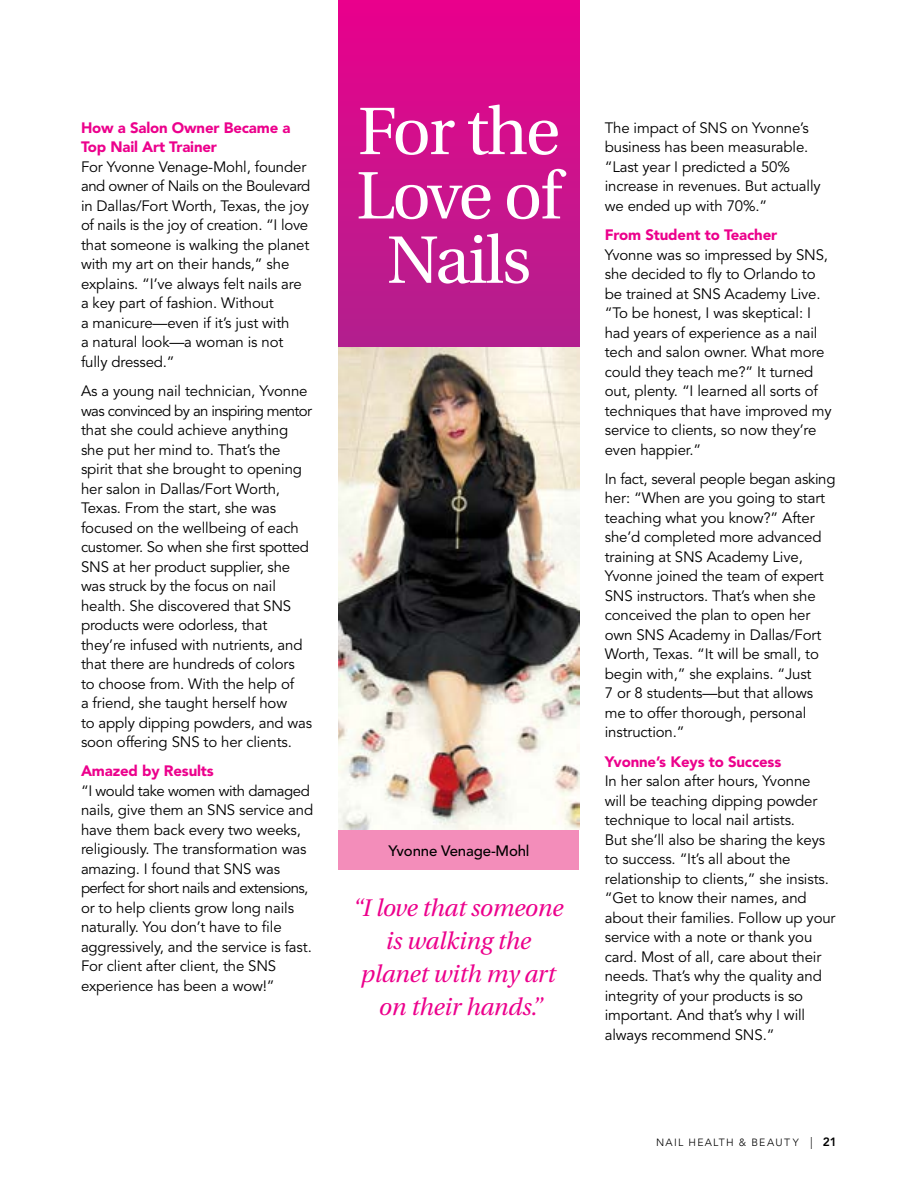
<style>
.page{position:relative;width:918px;height:1188px;background:#fff}
.page>*{position:absolute;margin:0;border:0;box-sizing:border-box;transform-origin:0 0}
.t1{font:66.9px/64.3px "Utopia";letter-spacing:-.03em;color:#fff;text-align:center}
.t2{font:italic 24px/33px "Utopia";letter-spacing:-.01em;color:#ec008c;text-align:center}
.t3{font:15px/19.5px "Avenir";letter-spacing:-.01em;color:#000}
.t4{font:900 15px/19.5px "Avenir";letter-spacing:-.01em;color:#ec008c}
.t5{font:500 15px "Avenir";letter-spacing:-.01em;color:#000}
.t6{font:300 10.5px "Avenir";letter-spacing:.12em;color:#000}
.s1{font-size:12px}
.s2{font-weight:800;font-size:12px}
</style>
<div class="page">
<img style="left:339px;top:347px;width:240px;height:483px">
<div style="left:339px;top:0;width:240px;height:347px;background:linear-gradient(to bottom,#e9018c,#b2218d)"></div>
<div style="left:339px;top:830px;width:240px;height:39px;background:#f38dba"></div>
<p class="t4" style="left:81px;top:118px;width:211px">How a Salon Owner Became a<br>Top Nail Art Trainer</p>
<p class="t3" style="left:81px;top:157px;width:231px">For Yvonne Venage-Mohl, founder and owner of Nails on the Boulevard in Dallas/Fort Worth, Texas, the joy of nails is the joy of creation. “I love that someone is walking the planet with my art on their hands,” she explains. “I’ve always felt nails are a key part of fashion. Without<br>a manicure—even if it’s just with<br>a natural look—a woman is not fully dressed.”</p>
<p class="t3" style="left:81px;top:382px;width:233px">As a young nail technician, Yvonne was convinced by an inspiring mentor that she could achieve anything she put her mind to. That’s the spirit that she brought to opening her salon in Dallas/Fort Worth,<br>Texas. From the start, she was focused on the wellbeing of each customer. So when she first spotted<br>SNS at her product supplier, she was struck by the focus on nail health. She discovered that SNS products were odorless, that they’re infused with nutrients, and that there are hundreds of colors<br>to choose from. With the help of<br>a friend, she taught herself how<br>to apply dipping powders, and was soon offering SNS to her clients.</p>
<p class="t4" style="left:81px;top:761px;width:134px">Amazed by Results</p>
<p class="t3" style="left:81px;top:781px;width:234px">“I would take women with damaged nails, give them an SNS service and have them back every two weeks, religiously. The transformation was amazing. I found that SNS was perfect for short nails and extensions, or to help clients grow long nails naturally. You don’t have to file aggressively, and the service is fast.<br>For client after client, the SNS experience has been a wow!”</p>
<h1 class="t1" style="left:356px;top:100px;width:207px">For the<br>Love of<br>Nails</h1>
<p class="t5" style="left:388px;top:842px;width:143px">Yvonne Venage-Mohl</p>
<h2 class="t2" style="left:352px;top:891px;width:211px">“I love that someone is walking the planet with my art on their hands.”</h2>
<p class="t3" style="left:605px;top:118px;width:217px">The impact of SNS on Yvonne’s business has been measurable. “Last year I predicted a 50% increase in revenues. But actually we ended up with 70%.”</p>
<p class="t4" style="left:605px;top:225px;width:174px">From Student to Teacher</p>
<p class="t3" style="left:605px;top:245px;width:228px">Yvonne was so impressed by SNS, she decided to fly to Orlando to be trained at SNS Academy Live. “To be honest, I was skeptical: I had years of experience as a nail tech and salon owner. What more could they teach me?” It turned out, plenty. “I learned all sorts of techniques that have improved my service to clients, so now they’re even happier.”</p>
<p class="t3" style="left:605px;top:469px;width:232px">In fact, several people began asking her: “When are you going to start teaching what you know?” After she’d completed more advanced training at SNS Academy Live,<br>Yvonne joined the team of expert<br>SNS instructors. That’s when she conceived the plan to open her own SNS Academy in Dallas/Fort<br>Worth, Texas. “It will be small, to begin with,” she explains. “Just<br>7 or 8 students—but that allows me to offer thorough, personal instruction.”</p>
<p class="t4" style="left:605px;top:751px;width:178px">Yvonne’s Keys to Success</p>
<p class="t3" style="left:605px;top:772px;width:232px">In her salon after hours, Yvonne<br>will be teaching dipping powder technique to local nail artists.<br>But she’ll also be sharing the keys to success. “It’s all about the relationship to clients,” she insists. “Get to know their names, and about their families. Follow up your service with a note or thank you card. Most of all, care about their needs. That’s why the quality and integrity of your products is so important. And that’s why I will always recommend SNS.”</p>
<p class="t6" style="left:656px;top:1136px;width:182px">NAIL HEALTH &amp; BEAUT Y <span class="s1">|</span> <span class="s2">21</span></p>
</div>
